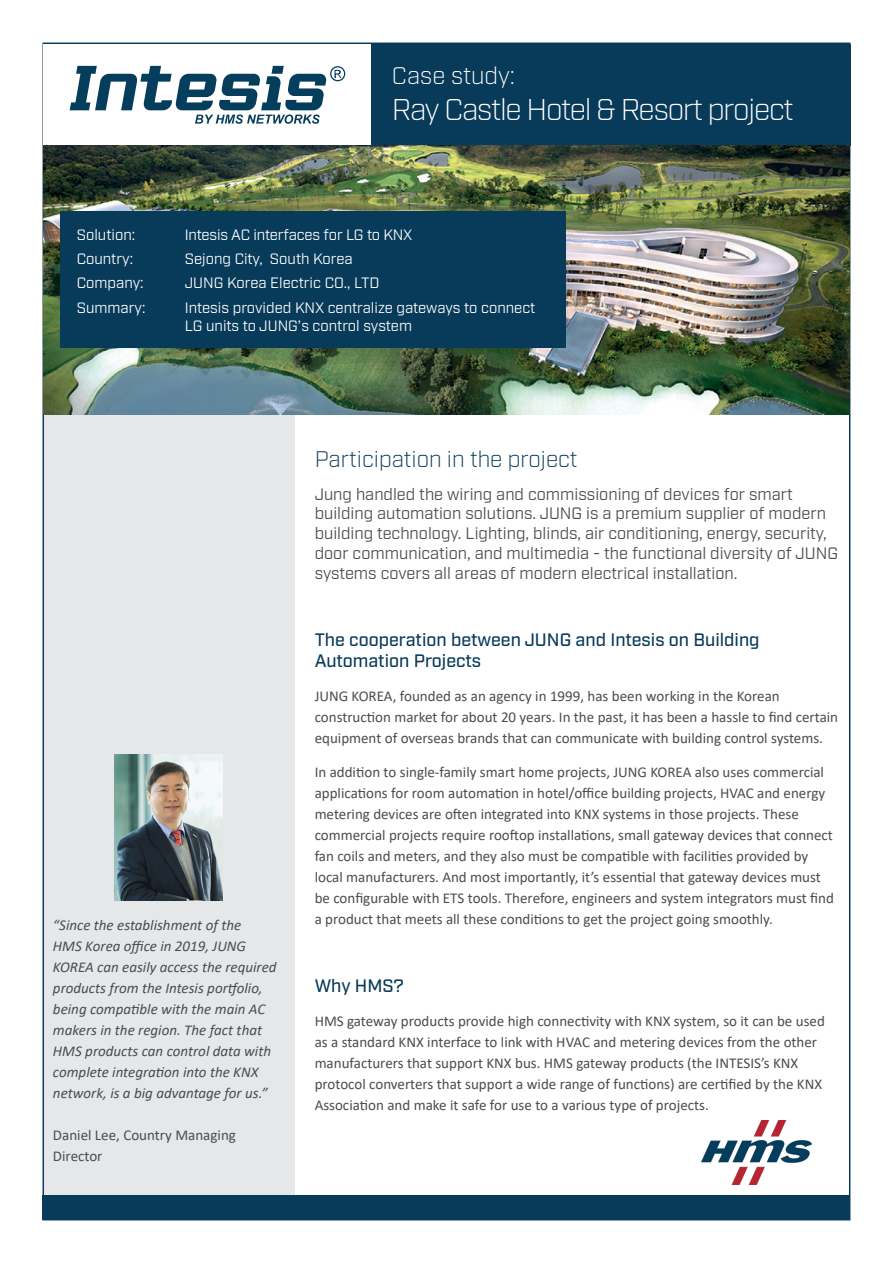
<style>
.page{position:relative;width:893px;height:1263px;background:#fff}
.page>*{position:absolute;margin:0;border:0;box-sizing:border-box;transform-origin:0 0}
.t1{font:300 30px "Industry";letter-spacing:-.04em;color:#fff}
.t2{font:300 24px "Industry";color:#fff}
.Bodytext{font:300 22.5px "Industry";color:#083a59}
.Bodytext-2{font:500 18px/21.6px "Industry";color:#083a59}
.Bodytext-3{font:16.5px/19.8px "Industry";color:#4b4c4d}
.Bodytext-4{font:15px/21px "Calibri";color:#4b4c4d}
.t3{font:italic 15px/21px "Calibri";color:#4b4c4d}
.t4{font:15px/18px "Industry";color:#fff}
</style>
<div class="page">
<div style="left:44px;top:414px;width:251px;height:781px;background:#e6e7e9"></div>
<div style="left:43px;top:1195px;width:807px;height:24px;background:#083a59"></div>
<div style="left:371px;top:44px;width:479px;height:101px;background:#083a59"></div>
<svg style="left:70px;top:66px;width:275px;height:58px"></svg>
<img style="left:702px;top:1120px;width:109px;height:64px">
<img style="left:44px;top:145px;width:805px;height:270px">
<div style="left:60px;top:212px;width:506px;height:136px;background:#083a59"></div>
<img style="left:115px;top:755px;width:107px;height:145px">
<p class="t2" style="left:392px;top:61px;width:125px">Case study:</p>
<p class="t1" style="left:392px;top:92px;width:403px">Ray Castle Hotel &amp; Resort project</p>
<p class="t4" style="left:77px;top:226px;width:60px">Solution:</p>
<p class="t4" style="left:185px;top:226px;width:229px">Intesis AC interfaces for LG to KNX</p>
<p class="t4" style="left:77px;top:250px;width:58px">Country:</p>
<p class="t4" style="left:185px;top:250px;width:169px">Sejong City, South Korea</p>
<p class="t4" style="left:77px;top:274px;width:68px">Company:</p>
<p class="t4" style="left:185px;top:274px;width:196px">JUNG Korea Electric CO., LTD</p>
<p class="t4" style="left:77px;top:299px;width:70px">Summary:</p>
<p class="t4" style="left:185px;top:299px;width:352px">Intesis provided KNX centralize gateways to connect<br>LG units to JUNG’s control system</p>
<p class="t3" style="left:53px;top:914px;width:225px">“Since the establishment of the<br>HMS Korea office in 2019, JUNG KOREA can easily access the required products from the Intesis portfolio, being compatible with the main AC makers in the region. The fact that HMS products can control data with complete integration into the KNX network, is a big advantage for us.”</p>
<p class="Bodytext-4" style="left:53px;top:1124px;width:184px">Daniel Lee, Country Managing<br>Director</p>
<p class="Bodytext" style="left:315px;top:446px;width:264px">Participation in the project</p>
<p class="Bodytext-3" style="left:315px;top:484px;width:525px">Jung handled the wiring and commissioning of devices for smart building automation solutions. JUNG is a premium supplier of modern building technology. Lighting, blinds, air conditioning, energy, security, door communication, and multimedia - the functional diversity of JUNG systems covers all areas of modern electrical installation.</p>
<p class="Bodytext-2" style="left:315px;top:629px;width:446px">The cooperation between JUNG and Intesis on Building<br>Automation Projects</p>
<p class="Bodytext-4" style="left:315px;top:685px;width:525px">JUNG KOREA, founded as an agency in 1999, has been working in the Korean construction market for about 20 years. In the past, it has been a hassle to find certain equipment of overseas brands that can communicate with building control systems.</p>
<p class="Bodytext-4" style="left:315px;top:761px;width:521px">In addition to single-family smart home projects, JUNG KOREA also uses commercial applications for room automation in hotel/office building projects, HVAC and energy metering devices are often integrated into KNX systems in those projects. These commercial projects require rooftop installations, small gateway devices that connect fan coils and meters, and they also must be compatible with facilities provided by local manufacturers. And most importantly, it’s essential that gateway devices must be configurable with ETS tools. Therefore, engineers and system integrators must find a product that meets all these conditions to get the project going smoothly.</p>
<p class="Bodytext-2" style="left:315px;top:975px;width:91px">Why HMS?</p>
<p class="Bodytext-4" style="left:315px;top:1010px;width:512px">HMS gateway products provide high connectivity with KNX system, so it can be used as a standard KNX interface to link with HVAC and metering devices from the other manufacturers that support KNX bus. HMS gateway products (the INTESIS’s KNX protocol converters that support a wide range of functions) are certified by the KNX Association and make it safe for use to a various type of projects.</p>
</div>
